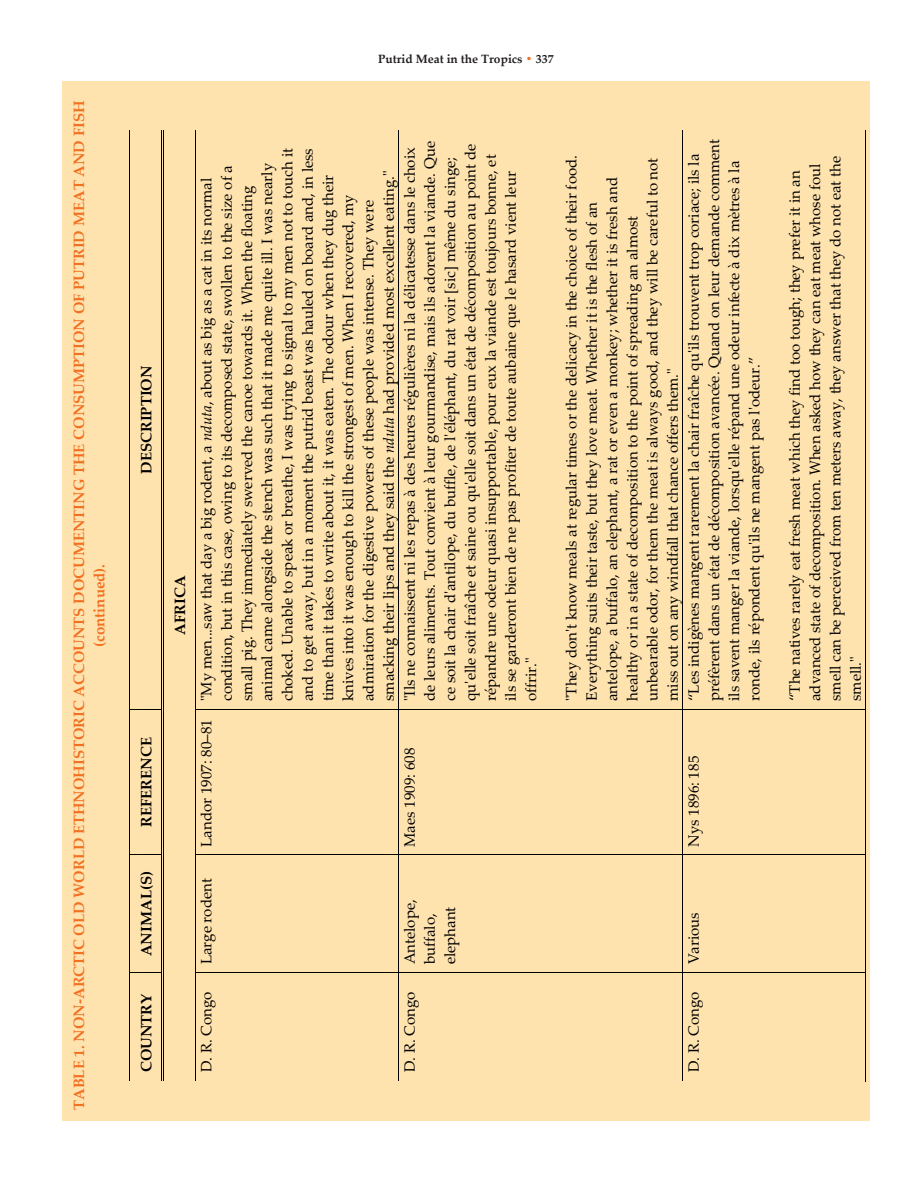
<style>
.page{position:relative;width:918px;height:1188px;background:#fff}
.page>*{position:absolute;margin:0;border:0;box-sizing:border-box;transform-origin:0 0}
.t1{font:15px/20.2px "Palatino Linotype";color:#000}
.t2{font:700 15px/20.2px "Palatino Linotype";color:#f37021;text-align:center}
.t3{font:700 15px "Palatino Linotype";color:#000}
.t4{font:700 12px "Palatino Linotype";color:#231f20}
.s1{color:#f36e21}
.s2{font-style:italic}
</style>
<div class="page">
<div style="left:63px;top:81px;width:807px;height:1039px;background:#ffe3af"></div>
<hr style="left:129px;top:973px;width:1px;height:107px;background:#000">
<hr style="left:129px;top:855px;width:1px;height:117px;background:#000">
<hr style="left:129px;top:710px;width:1px;height:145px;background:#000">
<hr style="left:129px;top:130px;width:1px;height:579px;background:#000">
<hr style="left:130px;top:972px;width:32px;height:1px;background:#000">
<hr style="left:130px;top:855px;width:32px;height:1px;background:#000">
<hr style="left:130px;top:709px;width:32px;height:1px;background:#000">
<hr style="left:162px;top:973px;width:1px;height:107px;background:#000">
<hr style="left:163px;top:973px;width:1px;height:107px;background:#000">
<hr style="left:162px;top:855px;width:1px;height:116px;background:#000">
<hr style="left:163px;top:855px;width:1px;height:116px;background:#000">
<hr style="left:162px;top:710px;width:1px;height:143px;background:#000">
<hr style="left:163px;top:710px;width:1px;height:143px;background:#000">
<hr style="left:162px;top:130px;width:1px;height:577px;background:#000">
<hr style="left:163px;top:130px;width:1px;height:577px;background:#000">
<hr style="left:195px;top:973px;width:1px;height:107px;background:#000">
<hr style="left:195px;top:855px;width:1px;height:117px;background:#000">
<hr style="left:195px;top:710px;width:1px;height:145px;background:#000">
<hr style="left:195px;top:130px;width:1px;height:579px;background:#000">
<hr style="left:196px;top:972px;width:202px;height:1px;background:#000">
<hr style="left:196px;top:855px;width:202px;height:1px;background:#000">
<hr style="left:196px;top:709px;width:202px;height:1px;background:#000">
<hr style="left:398px;top:973px;width:1px;height:107px;background:#000">
<hr style="left:398px;top:855px;width:1px;height:117px;background:#000">
<hr style="left:398px;top:710px;width:1px;height:145px;background:#000">
<hr style="left:398px;top:130px;width:1px;height:579px;background:#000">
<hr style="left:399px;top:972px;width:283px;height:1px;background:#000">
<hr style="left:399px;top:855px;width:283px;height:1px;background:#000">
<hr style="left:399px;top:709px;width:283px;height:1px;background:#000">
<hr style="left:682px;top:973px;width:1px;height:107px;background:#000">
<hr style="left:682px;top:855px;width:1px;height:117px;background:#000">
<hr style="left:682px;top:710px;width:1px;height:145px;background:#000">
<hr style="left:682px;top:130px;width:1px;height:579px;background:#000">
<hr style="left:865px;top:973px;width:1px;height:109px;background:#000">
<hr style="left:683px;top:972px;width:182px;height:1px;background:#000">
<hr style="left:865px;top:855px;width:1px;height:117px;background:#000">
<hr style="left:683px;top:855px;width:182px;height:1px;background:#000">
<hr style="left:865px;top:710px;width:1px;height:145px;background:#000">
<hr style="left:683px;top:709px;width:182px;height:1px;background:#000">
<hr style="left:865px;top:130px;width:1px;height:579px;background:#000">
<p class="t2" style="left:69px;top:1110px;width:1011px;rotate:-90deg">TABLE 1. NON-ARCTIC OLD WORLD ETHNOHISTORIC ACCOUNTS DOCUMENTING THE CONSUMPTION OF PUTRID MEAT AND FISH (continued).</p>
<p class="t4" style="left:378px;top:50px;width:177px">Putrid Meat in the Tropics <span class="s1">•</span> 337</p>
<p class="t3" style="left:136px;top:474px;width:110px;rotate:-90deg">DESCRIPTION</p>
<p class="t3" style="left:136px;top:827px;width:91px;rotate:-90deg">REFERENCE</p>
<p class="t3" style="left:136px;top:956px;width:86px;rotate:-90deg">ANIMAL(S)</p>
<p class="t3" style="left:136px;top:1072px;width:80px;rotate:-90deg">COUNTRY</p>
<p class="t3" style="left:169px;top:635px;width:61px;rotate:-90deg">AFRICA</p>
<p class="t1" style="left:399px;top:701px;width:562px;rotate:-90deg">"Ils ne connaissent ni les repas à des heures régulières ni la délicatesse dans le choix de leurs aliments. Tout convient à leur gourmandise, mais ils adorent la viande. Que ce soit la chair d'antilope, du buffle, de l'éléphant, du rat voir [sic] même du singe; qu'elle soit fraîche et saine ou qu'elle soit dans un état de décomposition au point de répandre une odeur quasi insupportable, pour eux la viande est toujours bonne, et ils se garderont bien de ne pas profiter de toute aubaine que le hasard vient leur offrir."</p>
<p class="t1" style="left:196px;top:701px;width:554px;text-indent:-146px;rotate:-90deg">Landor 1907: 80–81 "My men...saw that day a big rodent, a <span class="s2">nduta</span>, about as big as a cat in its normal condition, but in this case, owing to its decomposed state, swollen to the size of a small pig. They immediately swerved the canoe towards it. When the floating animal came alongside the stench was such that it made me quite ill. I was nearly choked. Unable to speak or breathe, I was trying to signal to my men not to touch it and to get away, but in a moment the putrid beast was hauled on board and, in less time than it takes to write about it, it was eaten. The odour when they dug their knives into it was enough to kill the strongest of men. When I recovered, my admiration for the digestive powers of these people was intense. They were smacking their lips and they said the <span class="s2">nduta</span> had provided most excellent eating."</p>
<p class="t1" style="left:399px;top:847px;width:100px;rotate:-90deg">Maes 1909: 608</p>
<p class="t1" style="left:196px;top:964px;width:87px;rotate:-90deg">Large rodent</p>
<p class="t1" style="left:196px;top:1072px;width:82px;rotate:-90deg">D. R. Congo</p>
<p class="t1" style="left:399px;top:964px;width:67px;rotate:-90deg">Antelope, buffalo, elephant</p>
<p class="t1" style="left:399px;top:1072px;width:82px;rotate:-90deg">D. R. Congo</p>
<p class="t1" style="left:683px;top:701px;width:564px;rotate:-90deg">“Les indigènes mangent rarement la chair fraîche qu'ils trouvent trop coriace; ils la préfèrent dans un état de décomposition avancée. Quand on leur demande comment ils savent manger la viande, lorsqu'elle répand une odeur infecte à dix mètres à la ronde, ils répondent qu'ils ne mangent pas l'odeur.”</p>
<p class="t1" style="left:561px;top:701px;width:547px;rotate:-90deg">"They don't know meals at regular times or the delicacy in the choice of their food.<br>Everything suits their taste, but they love meat. Whether it is the flesh of an antelope, a buffalo, an elephant, a rat or even a monkey; whether it is fresh and healthy or in a state of decomposition to the point of spreading an almost unbearable odor, for them the meat is always good, and they will be careful to not miss out on any windfall that chance offers them."</p>
<p class="t1" style="left:683px;top:847px;width:92px;rotate:-90deg">Nys 1896: 185</p>
<p class="t1" style="left:784px;top:701px;width:547px;rotate:-90deg">“The natives rarely eat fresh meat which they find too tough; they prefer it in an advanced state of decomposition. When asked how they can eat meat whose foul smell can be perceived from ten meters away, they answer that they do not eat the smell."</p>
<p class="t1" style="left:683px;top:964px;width:54px;rotate:-90deg">Various</p>
<p class="t1" style="left:683px;top:1072px;width:82px;rotate:-90deg">D. R. Congo</p>
</div>
